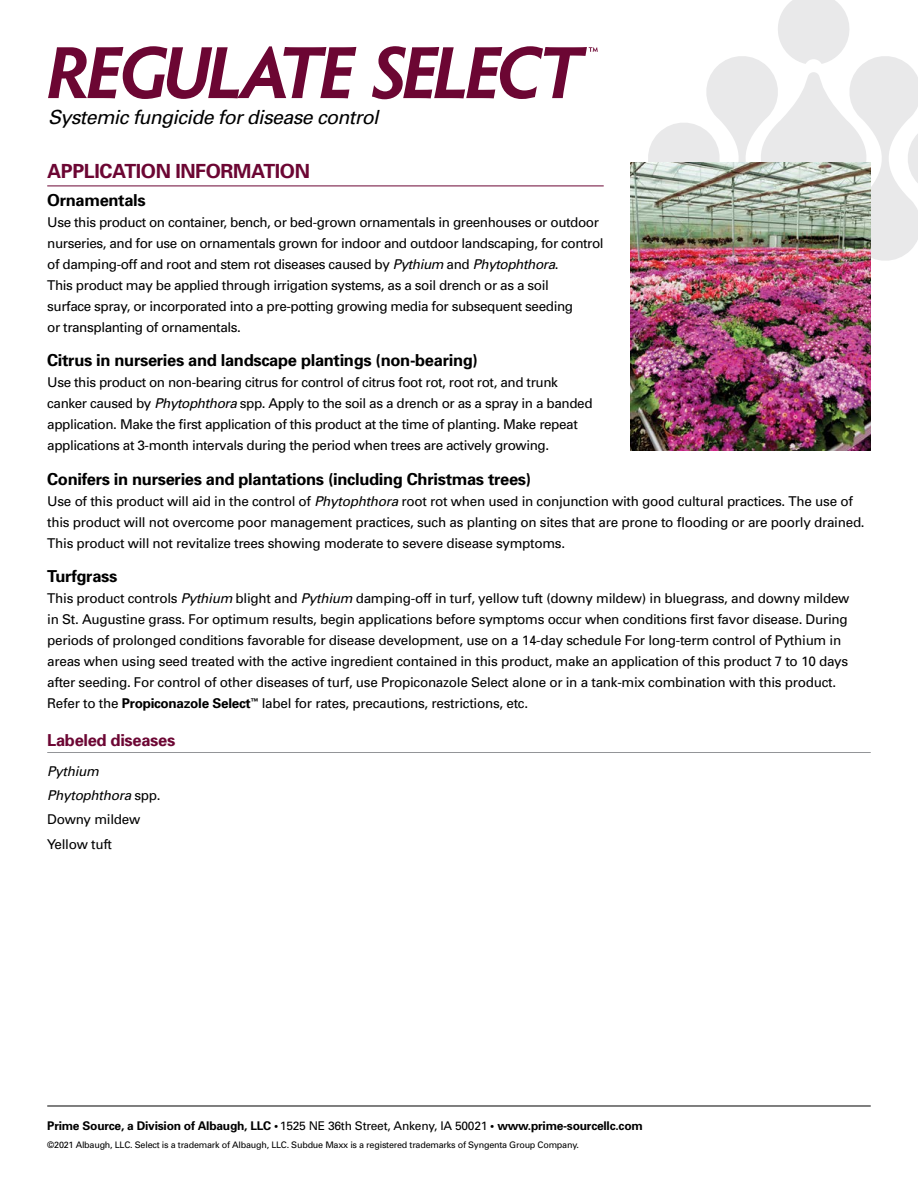
<style>
.page{position:relative;width:918px;height:1188px;background:#fff}
.page>*{position:absolute;margin:0;border:0;box-sizing:border-box;transform-origin:0 0}
.t1{font:italic 19.5px "Univers";letter-spacing:-.03em;color:#000}
.t2{font:700 19.5px "Univers";letter-spacing:-.02em;color:#6c0633}
.t3{font:700 16.5px "Univers";letter-spacing:-.02em;color:#000}
.t4{font:700 16.5px "Univers";letter-spacing:-.02em;color:#6c0633}
.t5{font:13.5px/21px "Univers";letter-spacing:-.02em;color:#000}
.t6{font:700 12px "Univers";letter-spacing:-.02em;color:#000}
.t7{font:9px "Univers";letter-spacing:-.025em;color:#000}
.s1{font-style:italic}
.s2{font-weight:700}
.s3{font-weight:400}
</style>
<div class="page">
<svg style="left:648px;top:0;width:270px;height:261px"></svg>
<svg style="left:372px;top:46px;width:226px;height:53px"></svg>
<svg style="left:48px;top:46px;width:308px;height:53px"></svg>
<hr style="left:47px;top:1106px;width:824px;height:1px;background:#000">
<hr style="left:47px;top:752px;width:824px;height:1px;background:#939598">
<hr style="left:47px;top:186px;width:557px;height:1px;background:#6c0633">
<img style="left:631px;top:162px;width:240px;height:288px">
<h1 class="t1" style="left:48px;top:105px;width:332px">Systemic fungicide for disease control</h1>
<h1 class="t2" style="left:47px;top:159px;width:264px">APPLICATION INFORMATION</h1>
<p class="t3" style="left:47px;top:189px;width:100px">Ornamentals</p>
<p class="t5" style="left:47px;top:211px;width:558px">Use this product on container, bench, or bed-grown ornamentals in greenhouses or outdoor nurseries, and for use on ornamentals grown for indoor and outdoor landscaping, for control of damping-off and root and stem rot diseases caused by <span class="s1">Pythium</span> and <span class="s1">Phytophthora</span>.<br>This product may be applied through irrigation systems, as a soil drench or as a soil<br>surface spray, or incorporated into a pre-potting growing media for subsequent seeding<br>or transplanting of ornamentals.</p>
<p class="t3" style="left:47px;top:350px;width:432px">Citrus in nurseries and landscape plantings (non-bearing)</p>
<p class="t5" style="left:47px;top:372px;width:547px">Use this product on non-bearing citrus for control of citrus foot rot, root rot, and trunk canker caused by <span class="s1">Phytophthora</span> spp. Apply to the soil as a drench or as a spray in a banded application. Make the first application of this product at the time of planting. Make repeat applications at 3-month intervals during the period when trees are actively growing.</p>
<p class="t3" style="left:47px;top:468px;width:486px">Conifers in nurseries and plantations (including Christmas trees)</p>
<p class="t5" style="left:47px;top:490px;width:819px">Use of this product will aid in the control of <span class="s1">Phytophthora</span> root rot when used in conjunction with good cultural practices. The use of this product will not overcome poor management practices, such as planting on sites that are prone to flooding or are poorly drained.<br>This product will not revitalize trees showing moderate to severe disease symptoms.</p>
<p class="t3" style="left:47px;top:566px;width:72px">Turfgrass</p>
<p class="t5" style="left:47px;top:588px;width:804px">This product controls <span class="s1">Pythium</span> blight and <span class="s1">Pythium</span> damping-off in turf, yellow tuft (downy mildew) in bluegrass, and downy mildew in St. Augustine grass. For optimum results, begin applications before symptoms occur when conditions first favor disease. During periods of prolonged conditions favorable for disease development, use on a 14-day schedule For long-term control of Pythium in areas when using seed treated with the active ingredient contained in this product, make an application of this product 7 to 10 days after seeding. For control of other diseases of turf, use Propiconazole Select alone or in a tank-mix combination with this product.<br>Refer to the <span class="s2">Propiconazole Select</span><sup>™</sup> label for rates, precautions, restrictions, etc.</p>
<p class="t4" style="left:47px;top:729px;width:130px">Labeled diseases</p>
<p class="t5" style="left:47px;top:759px;width:115px;line-height:24.3px"><span class="s1">Pythium<br>Phytophthora</span> spp.<br>Downy mildew<br>Yellow tuft</p>
<p class="t6" style="left:47px;top:1118px;width:597px">Prime Source, a Division of Albaugh, LLC • <span class="s3">1525 NE 36th Street, Ankeny, IA 50021</span> • www.prime-sourcellc.com</p>
<p class="t7" style="left:47px;top:1139px;width:533px">©2021 Albaugh, LLC. Select is a trademark of Albaugh, LLC. Subdue Maxx is a registered trademarks of Syngenta Group Company.</p>
</div>
